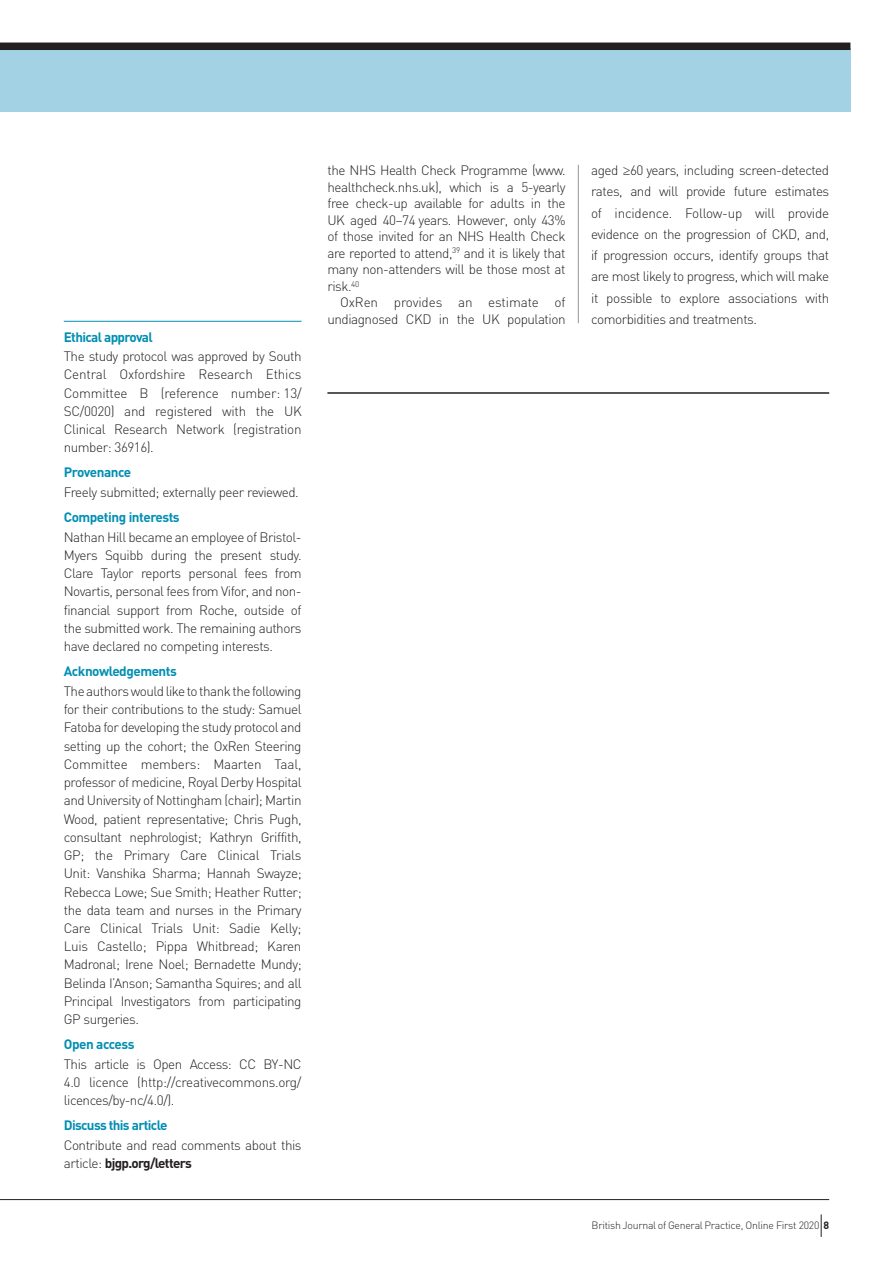
<style>
.page{position:relative;width:893px;height:1263px;background:#fff}
.page>*{position:absolute;margin:0;border:0;box-sizing:border-box;transform-origin:0 0}
.t1{font:300 13.5px/18.3px "DIN";letter-spacing:-.035em;color:#231f20;text-align:justify}
.t2{font:700 13.5px "DIN";letter-spacing:-.04em;color:#008fb3}
.t3{font:300 10.5px "DIN";letter-spacing:-.025em;color:#231f20}
.s1{font-weight:700}
.s2{font-family:"Helvetica"}
</style>
<div class="page">
<hr style="left:64px;top:321px;width:238px;height:1px;background:#008fb3">
<div style="left:0;top:48px;width:850px;height:64px;background:#a2d2e3"></div>
<div style="left:0;top:43px;width:850px;height:7px;background:#231f20"></div>
<hr style="left:578px;top:165px;width:1px;height:158px;background:#939598">
<hr style="left:327px;top:392px;width:502px;height:2px;background:#231f20">
<hr style="left:0;top:1199px;width:829px;height:1px;background:#231f20">
<svg style="left:821px;top:1214px;width:1px;height:23px"></svg>
<p class="t2" style="left:64px;top:328px;width:91px">Ethical approval</p>
<p class="t1" style="left:64px;top:347px;width:239px">The study protocol was approved by South Central Oxfordshire Research Ethics Committee B (reference number: 13/ SC/0020) and registered with the UK Clinical Research Network (registration number: 36916).</p>
<p class="t2" style="left:64px;top:464px;width:69px">Provenance</p>
<p class="t1" style="left:64px;top:483px;width:237px">Freely submitted; externally peer reviewed.</p>
<p class="t2" style="left:64px;top:508px;width:117px">Competing interests</p>
<p class="t1" style="left:64px;top:528px;width:239px">Nathan Hill became an employee of Bristol-Myers Squibb during the present study.<br>Clare Taylor reports personal fees from Novartis, personal fees from Vifor, and non&shy;financial support from Roche, outside of the submitted work. The remaining authors have declared no competing interests.</p>
<p class="t2" style="left:64px;top:663px;width:115px">Acknowledgements</p>
<p class="t1" style="left:64px;top:682px;width:239px">The authors would like to thank the following for their contributions to the study: Samuel Fatoba for developing the study protocol and setting up the cohort; the OxRen Steering Committee members: Maarten Taal, professor of medicine, Royal Derby Hospital and University of Nottingham (chair); Martin Wood, patient representative; Chris Pugh, consultant nephrologist; Kathryn Griffith, GP; the Primary Care Clinical Trials Unit: Vanshika Sharma; Hannah Swayze; Rebecca Lowe; Sue Smith; Heather Rutter; the data team and nurses in the Primary Care Clinical Trials Unit: Sadie Kelly; Luis Castello; Pippa Whitbread; Karen Madronal; Irene Noel; Bernadette Mundy; Belinda I’Anson; Samantha Squires; and all Principal Investigators from participating GP surgeries.</p>
<p class="t2" style="left:64px;top:1035px;width:72px">Open access</p>
<p class="t1" style="left:64px;top:1055px;width:239px">This article is Open Access: CC BY-NC 4.0 licence (http://creativecommons.org/ licences/by-nc/4.0/).</p>
<p class="t2" style="left:64px;top:1117px;width:105px">Discuss this article</p>
<p class="t1" style="left:64px;top:1136px;width:239px">Contribute and read comments about this article: <span class="s1">bjgp.org/letters</span></p>
<p class="t1" style="left:327px;top:162px;width:240px;line-height:16.5px">the NHS Health Check Programme (www. healthcheck.nhs.uk), which is a 5-yearly free check-up available for adults in the UK aged 40–74 years. However, only 43% of those invited for an NHS Health Check are reported to attend,<sup>39</sup> and it is likely that many non-attenders will be those most at risk.<sup>40</sup></p>
<p class="t1" style="left:327px;top:294px;width:240px;line-height:16.5px;text-align:right">OxRen provides an estimate of undiagnosed CKD in the UK population</p>
<p class="t1" style="left:591px;top:159px;width:240px;line-height:21.3px">aged <span class="s2">≥</span>60 years, including screen-detected rates, and will provide future estimates of incidence. Follow-up will provide evidence on the progression of CKD, and, if progression occurs, identify groups that are most likely to progress, which will make it possible to explore associations with comorbidities and treatments.</p>
<p class="t3" style="left:592px;top:1219px;width:239px">British Journal of General Practice, Online First 2020 <span class="s1">8</span></p>
</div>
